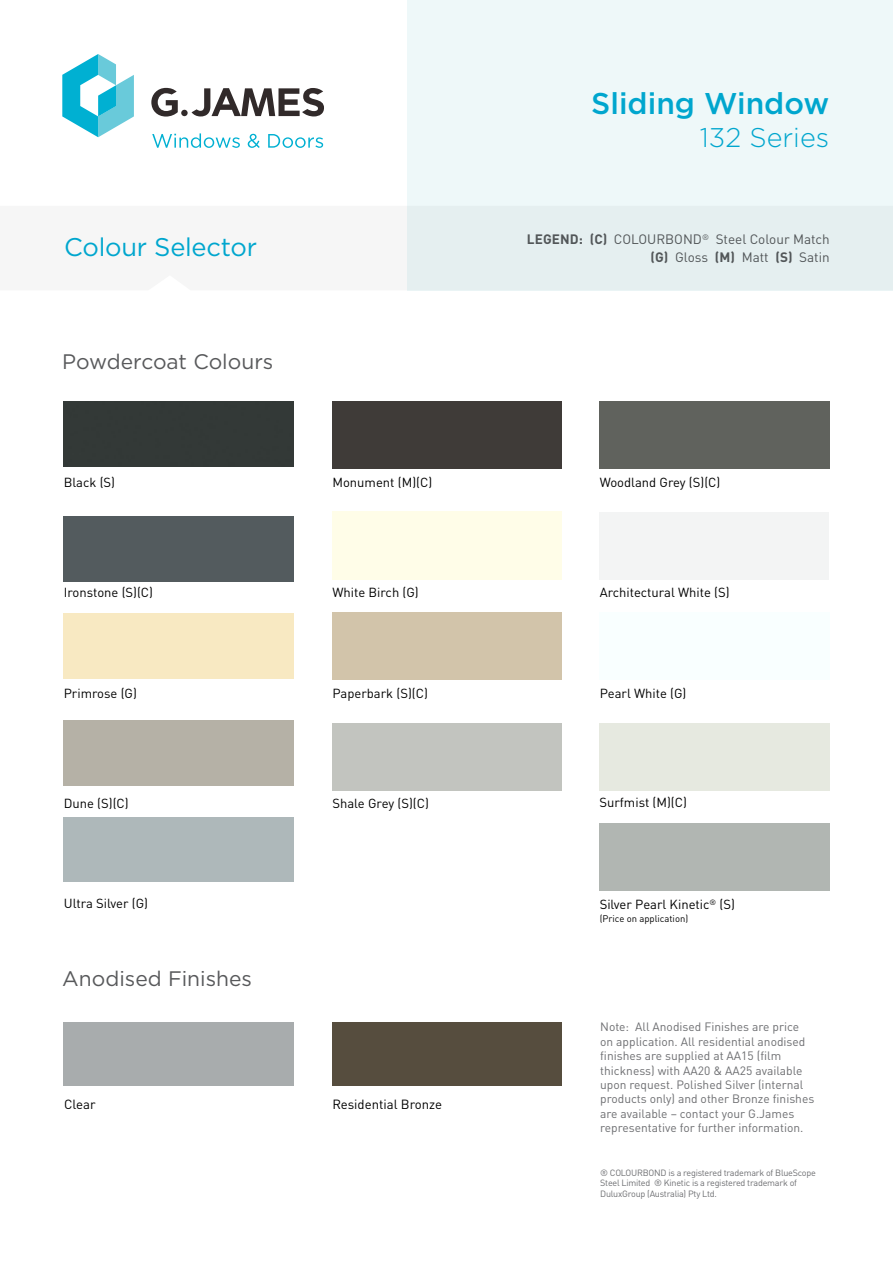
<style>
.page{position:relative;width:893px;height:1263px;background:#fff}
.page>*{position:absolute;margin:0;border:0;box-sizing:border-box;transform-origin:0 0}
.t1{font:500 30px "Gotham";color:#00a6ce}
.t2{font:300 27px "Gotham";color:#00a6ce}
.t3{font:25.5px "Gotham HTF";letter-spacing:-.01em;color:#00a6ce}
.t4{font:21px "Gotham HTF";color:#58595b}
.t5{font:13.5px/18px "DINOT";color:#58595b;text-align:right}
.t6{font:13.2px "DINOT";color:#000}
.t7{font:13.05px "DINOT";color:#000}
.t8{font:12px/14.4px "DINOT";color:#6d6e71}
.t9{font:9.45px "DINOT";color:#000}
.t10{font:9px/10.8px "DINOT";letter-spacing:-.025em;color:#6d6e71}
.s1{font-weight:700}
</style>
<div class="page">
<div style="left:63px;top:402px;width:231px;height:64px;background:#333937"></div>
<div style="left:332px;top:402px;width:229px;height:67px;background:#3f3b38"></div>
<div style="left:332px;top:1022px;width:229px;height:63px;background:#564d3e"></div>
<div style="left:599px;top:402px;width:230px;height:67px;background:#60625d"></div>
<div style="left:599px;top:512px;width:230px;height:67px;background:#f3f4f4"></div>
<div style="left:63px;top:516px;width:231px;height:65px;background:#535b5e"></div>
<div style="left:407px;top:0;width:486px;height:290px;background:#eef8f9"></div>
<svg style="left:62px;top:54px;width:72px;height:83px"></svg>
<svg style="left:151px;top:88px;width:27px;height:29px"></svg>
<div style="left:181px;top:110px;width:7px;height:6px;background:#312a2a;border-radius:50%"></div>
<svg style="left:192px;top:88px;width:132px;height:28px"></svg>
<svg style="left:152px;top:133px;width:88px;height:15px"></svg>
<svg style="left:248px;top:134px;width:12px;height:14px"></svg>
<svg style="left:268px;top:134px;width:55px;height:14px"></svg>
<h3 class="t3" style="left:64px;top:233px;width:194px">Colour Selector</h3>
<h3 class="t4" style="left:62px;top:350px;width:212px">Powdercoat Colours</h3>
<p class="t7" style="left:64px;top:474px;width:53px">Black (S)</p>
<p class="t7" style="left:332px;top:474px;width:101px">Monument (M)(C)</p>
<h1 class="t1" style="left:591px;top:84px;width:239px">Sliding Window</h1>
<h2 class="t2" style="left:700px;top:120px;width:131px">132 Series</h2>
<p class="t5" style="left:527px;top:230px;width:304px"><span class="s1">LEGEND: (C)</span> COLOURBOND<sup>®</sup> Steel Colour Match <span class="s1">(G)</span> Gloss <span class="s1">(M)</span> Matt <span class="s1">(S)</span> Satin</p>
<p class="t7" style="left:600px;top:474px;width:122px">Woodland Grey (S)(C)</p>
<p class="t7" style="left:64px;top:584px;width:91px">Ironstone (S)(C)</p>
<p class="t7" style="left:332px;top:584px;width:88px">White Birch (G)</p>
<p class="t7" style="left:600px;top:584px;width:131px">Architectural White (S)</p>
<p class="t7" style="left:64px;top:685px;width:75px">Primrose (G)</p>
<p class="t7" style="left:332px;top:685px;width:97px">Paperbark (S)(C)</p>
<p class="t7" style="left:600px;top:685px;width:88px">Pearl White (G)</p>
<p class="t7" style="left:64px;top:795px;width:66px">Dune (S)(C)</p>
<p class="t7" style="left:332px;top:795px;width:98px">Shale Grey (S)(C)</p>
<p class="t7" style="left:599px;top:794px;width:89px">Surfmist (M)(C)</p>
<p class="t7" style="left:64px;top:895px;width:86px">Ultra Silver (G)</p>
<p class="t7" style="left:600px;top:896px;width:137px">Silver Pearl Kinetic<sup>®</sup> (S)</p>
<p class="t9" style="left:600px;top:913px;width:90px">(Price on application)</p>
<h3 class="t4" style="left:62px;top:967px;width:191px">Anodised Finishes</h3>
<p class="t6" style="left:64px;top:1096px;width:33px">Clear</p>
<p class="t6" style="left:332px;top:1096px;width:111px">Residential Bronze</p>
<p class="t8" style="left:600px;top:1020px;width:216px">Note: All Anodised Finishes are price on application. All residential anodised finishes are supplied at AA15 (film thickness) with AA20 &amp; AA25 available upon request. Polished Silver (internal products only) and other Bronze finishes are available – contact your G.James representative for further information.</p>
<p class="t10" style="left:600px;top:1167px;width:217px">® COLOURBOND is a registered trademark of BlueScope<br>Steel Limited ® Kinetic is a registered trademark of<br>DuluxGroup (Australia) Pty Ltd.</p>
</div>
